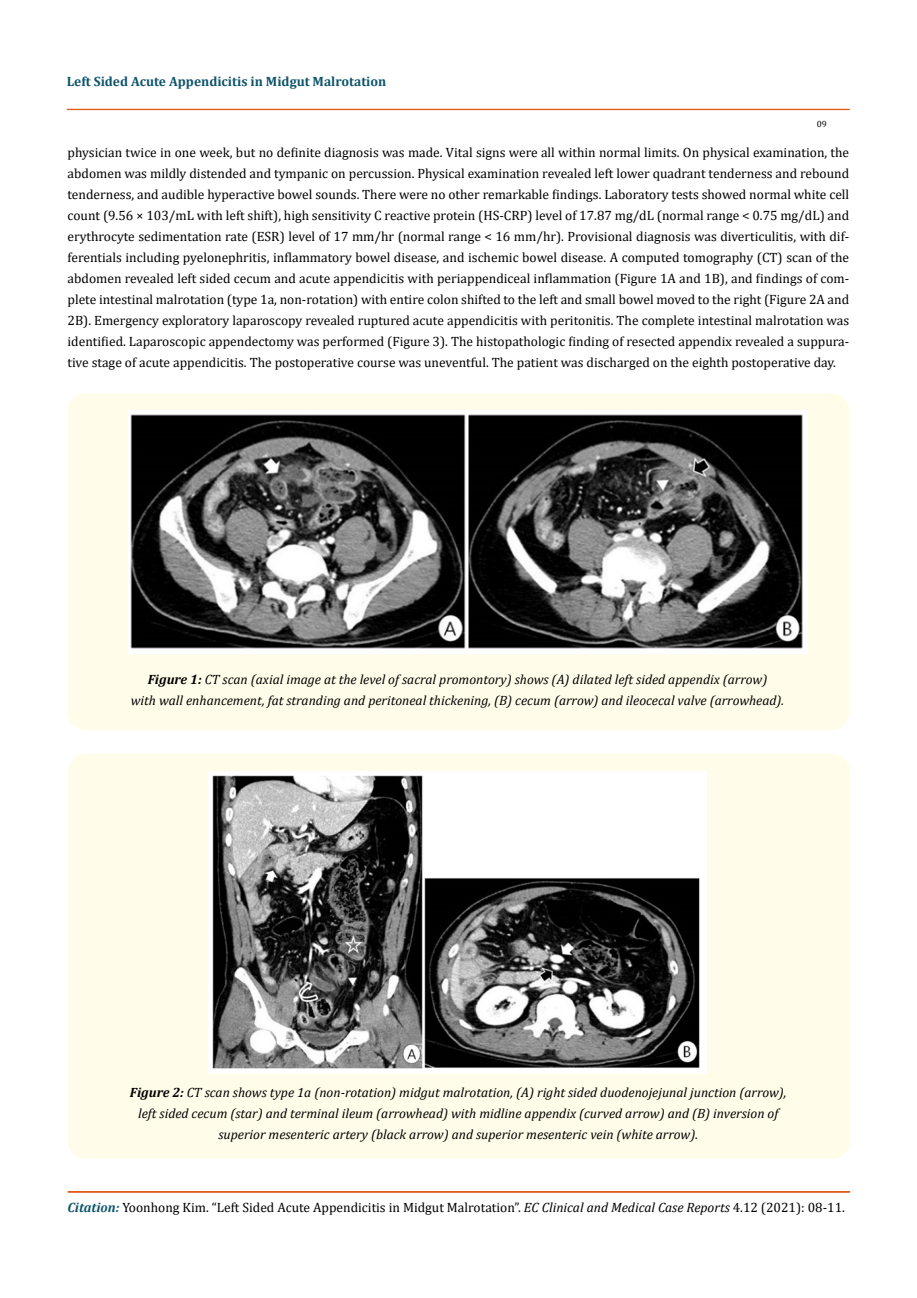
<style>
.page{position:relative;width:917px;height:1298px;background:#fff}
.page>*{position:absolute;margin:0;border:0;box-sizing:border-box;transform-origin:0 0}
.t1{font:13.5px/21px "Cambria";color:#000;text-align:justify}
.t2{font:italic 13.5px/21px "Cambria";color:#000;text-align:center}
.t3{font:700 13.5px "Cambria";color:#0e546a}
.t4{font:9px "Cambria";color:#000}
.s1{font-weight:700}
.s2{font-weight:700;font-style:italic;color:#0e546a}
.s3{font-style:italic}
</style>
<div class="page">
<div style="left:67px;top:109px;width:782px;height:1px;border:1px solid #e05d1a"></div>
<div style="left:68px;top:1191px;width:781px;height:1px;border:1px solid #e05d1a"></div>
<div style="left:68px;top:393px;width:781px;height:337px;background:#fffde9;border-radius:18px"></div>
<img style="left:128px;top:410px;width:680px;height:243px">
<div style="left:68px;top:754px;width:782px;height:404px;background:#fffde9;border-radius:18px"></div>
<img style="left:208px;top:771px;width:498px;height:302px">
<p class="t3" style="left:67px;top:72px;width:321px">Left Sided Acute Appendicitis in Midgut Malrotation</p>
<p class="t4" style="left:816px;top:118px;width:11px">09</p>
<p class="t1" style="left:68px;top:142px;width:783px">physician twice in one week, but no definite diagnosis was made. Vital signs were all within normal limits. On physical examination, the abdomen was mildly distended and tympanic on percussion. Physical examination revealed left lower quadrant tenderness and rebound tenderness, and audible hyperactive bowel sounds. There were no other remarkable findings. Laboratory tests showed normal white cell count (9.56 × 103/mL with left shift), high sensitivity C reactive protein (HS-CRP) level of 17.87 mg/dL (normal range &lt; 0.75 mg/dL) and erythrocyte sedimentation rate (ESR) level of 17 mm/hr (normal range &lt; 16 mm/hr). Provisional diagnosis was diverticulitis, with dif&shy;ferentials including pyelonephritis, inflammatory bowel disease, and ischemic bowel disease. A computed tomography (CT) scan of the abdomen revealed left sided cecum and acute appendicitis with periappendiceal inflammation (Figure 1A and 1B), and findings of com&shy;plete intestinal malrotation (type 1a, non-rotation) with entire colon shifted to the left and small bowel moved to the right (Figure 2A and 2B). Emergency exploratory laparoscopy revealed ruptured acute appendicitis with peritonitis. The complete intestinal malrotation was identified. Laparoscopic appendectomy was performed (Figure 3). The histopathologic finding of resected appendix revealed a suppura&shy;tive stage of acute appendicitis. The postoperative course was uneventful. The patient was discharged on the eighth postoperative day.</p>
<p class="t2" style="left:131px;top:668px;width:655px"><span class="s1">Figure 1:</span> CT scan (axial image at the level of sacral promontory) shows (A) dilated left sided appendix (arrow)<br>with wall enhancement, fat stranding and peritoneal thickening, (B) cecum (arrow) and ileocecal valve (arrowhead).</p>
<p class="t2" style="left:130px;top:1081px;width:658px"><span class="s1">Figure 2:</span> CT scan shows type 1a (non-rotation) midgut malrotation, (A) right sided duodenojejunal junction (arrow), left sided cecum (star) and terminal ileum (arrowhead) with midline appendix (curved arrow) and (B) inversion of superior mesenteric artery (black arrow) and superior mesenteric vein (white arrow).</p>
<p class="t1" style="left:68px;top:1196px;width:779px"><span class="s2">Citation:</span> Yoonhong Kim. “Left Sided Acute Appendicitis in Midgut Malrotation”. <span class="s3">EC Clinical and Medical Case Reports</span> 4.12 (2021): 08-11.</p>
</div>
